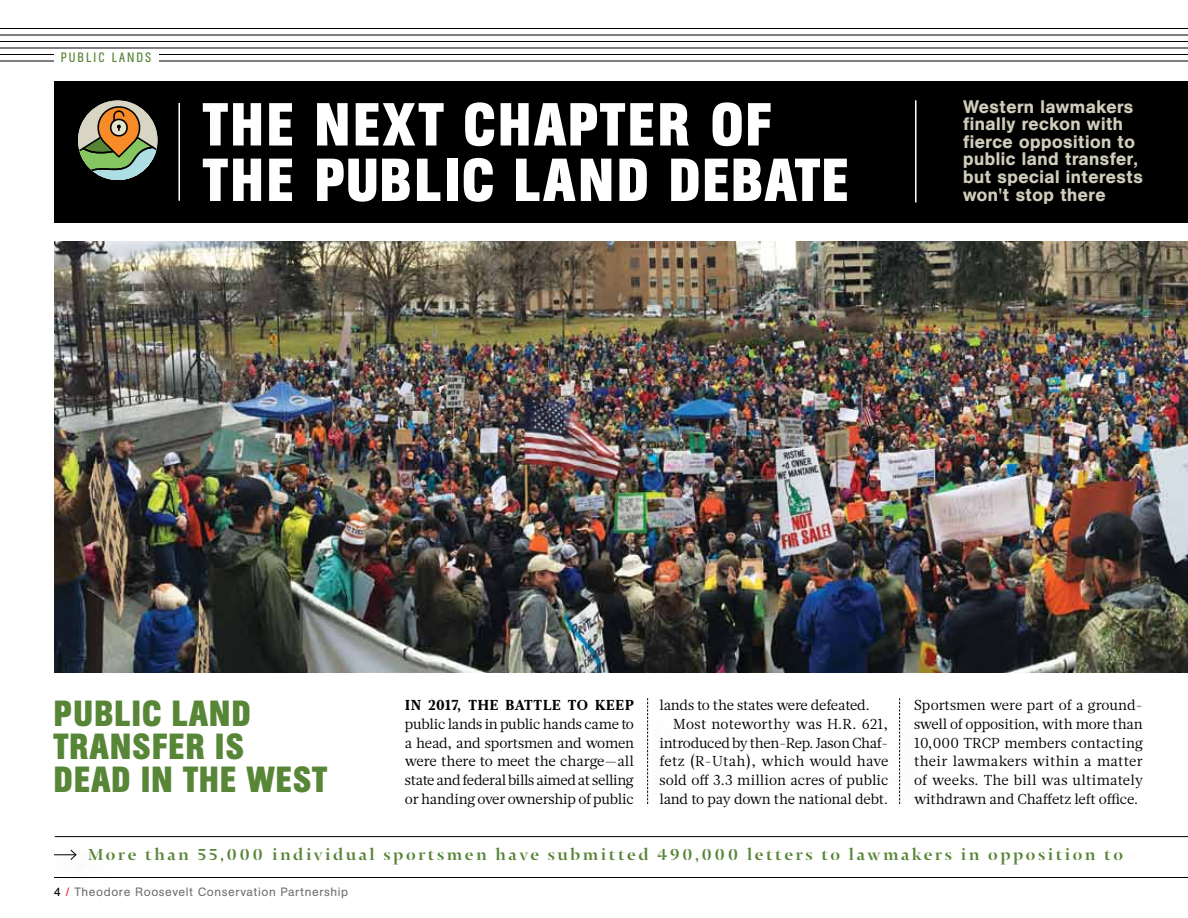
<style>
.page{position:relative;width:1188px;height:918px;background:#fff}
.page>*{position:absolute;margin:0;border:0;box-sizing:border-box;transform-origin:0 0}
.t1{font:700 condensed 60px "AG Book Pro";letter-spacing:.04em;color:#fff}
.t2{font:700 condensed 36px/33px "AG Book Pro";letter-spacing:.02em;color:#588637}
.t3{font:500 18px/17.5px "AG Book Pro";letter-spacing:.03em;color:#d0cebb}
.t4{font:18px "Ty Stencil Bld";letter-spacing:.14em;color:#588637}
.t5{font:14.4px/18.8px "Glosa Text";letter-spacing:-.01em;color:#000;text-align:justify}
.t6{font:14.4px "Glosa Text";letter-spacing:.01em;color:#000}
.t7{font:14.4px "Glosa Text";letter-spacing:.015em;color:#000}
.t8{font:900 14.4px "Glosa Text";letter-spacing:.045em;color:#000}
.t9{font:condensed 13.5px "AG Book Pro";letter-spacing:.15em;color:#588637}
.t10{font:12px "AG Book Pro";letter-spacing:.05em;color:#6d6e71}
.s1{color:#000}
.s2{color:#ed1d24}
</style>
<div class="page">
<hr style="left:0;top:61px;width:1188px;height:1px;background:#000">
<hr style="left:0;top:48px;width:1188px;height:1px;background:#000">
<hr style="left:0;top:28px;width:1188px;height:1px;background:#000">
<hr style="left:0;top:35px;width:1188px;height:1px;background:#000">
<hr style="left:0;top:54px;width:1188px;height:1px;background:#000">
<hr style="left:0;top:41px;width:1188px;height:1px;background:#000">
<div style="left:54px;top:50px;width:104px;height:17px;background:#fff"></div>
<hr style="left:54px;top:877px;width:1134px;height:1px;background:#000">
<img style="left:54px;top:242px;width:1134px;height:431px">
<div style="left:54px;top:81px;width:1134px;height:142px;background:#000"></div>
<div style="left:159px;top:90px;width:62px;height:144px;background:#000"></div>
<hr style="left:178px;top:103px;width:2px;height:98px;background:#fff">
<div style="left:895px;top:88px;width:62px;height:148px;background:#000"></div>
<hr style="left:915px;top:100px;width:1px;height:102px;background:#fff">
<svg style="left:78px;top:100px;width:80px;height:80px"></svg>
<div style="left:45px;top:835px;width:67px;height:60px;background:#fefefe"></div>
<svg style="left:54px;top:849px;width:23px;height:11px"></svg>
<hr style="left:55px;top:836px;width:1133px;height:1px;background:#000">
<svg style="left:899px;top:698px;width:1px;height:106px"></svg>
<svg style="left:647px;top:698px;width:1px;height:106px"></svg>
<p class="t9" style="left:61px;top:49px;width:92px">PUBLIC LANDS</p>
<h1 class="t1" style="left:203px;top:86px;width:31px">THE</h1>
<h1 class="t1" style="left:314px;top:86px;width:317px">NEXT CHAPTER</h1>
<h1 class="t1" style="left:710px;top:86px;width:31px">OF</h1>
<h1 class="t1" style="left:203px;top:141px;width:31px">THE</h1>
<h1 class="t1" style="left:314px;top:141px;width:479px">PUBLIC LAND DEBATE</h1>
<p class="t3" style="left:963px;top:97px;width:181px">Western lawmakers finally reckon with fierce opposition to public land transfer, but special interests won't stop there</p>
<h2 class="t2" style="left:54px;top:697px;width:199px">PUBLIC LAND<br>TRANSFER</h2>
<h2 class="t2" style="left:215px;top:730px;width:28px">is</h2>
<h2 class="t2" style="left:54px;top:763px;width:148px">DEAD IN THE</h2>
<h2 class="t2" style="left:246px;top:763px;width:82px">WEST</h2>
<p class="t8" style="left:405px;top:696px;width:230px">IN 2017, THE BATTLE TO KEEP</p>
<p class="t5" style="left:405px;top:715px;width:231px">public lands in public hands came to a head, and sportsmen and women were there to meet the charge—all state and federal bills aimed at selling or handing over ownership of public</p>
<p class="t5" style="left:660px;top:696px;width:212px">lands to the states were defeated.</p>
<p class="t6" style="left:673px;top:715px;width:217px">Most noteworthy was H.R. 621,</p>
<p class="t5" style="left:660px;top:734px;width:230px">introduced by then-Rep. Jason Chaf-</p>
<p class="t7" style="left:660px;top:752px;width:230px">fetz (R-Utah), which would have</p>
<p class="t6" style="left:660px;top:771px;width:231px">sold off 3.3 million acres of public</p>
<p class="t5" style="left:660px;top:790px;width:230px">land to pay down the national debt.</p>
<p class="t5" style="left:914px;top:696px;width:231px">Sportsmen were part of a ground&shy;swell of opposition, with more than 10,000 TRCP members contacting their lawmakers within a matter of weeks. The bill was ultimately withdrawn and Chaffetz left office.</p>
<p class="t4" style="left:88px;top:845px;width:1037px">More than 55,000 individual sportsmen have submitted 490,000 letters to lawmakers in opposition to</p>
<p class="t10" style="left:54px;top:884px;width:296px"><span class="s1">4</span> <span class="s2">/</span> Theodore Roosevelt Conservation Partnership</p>
</div>
